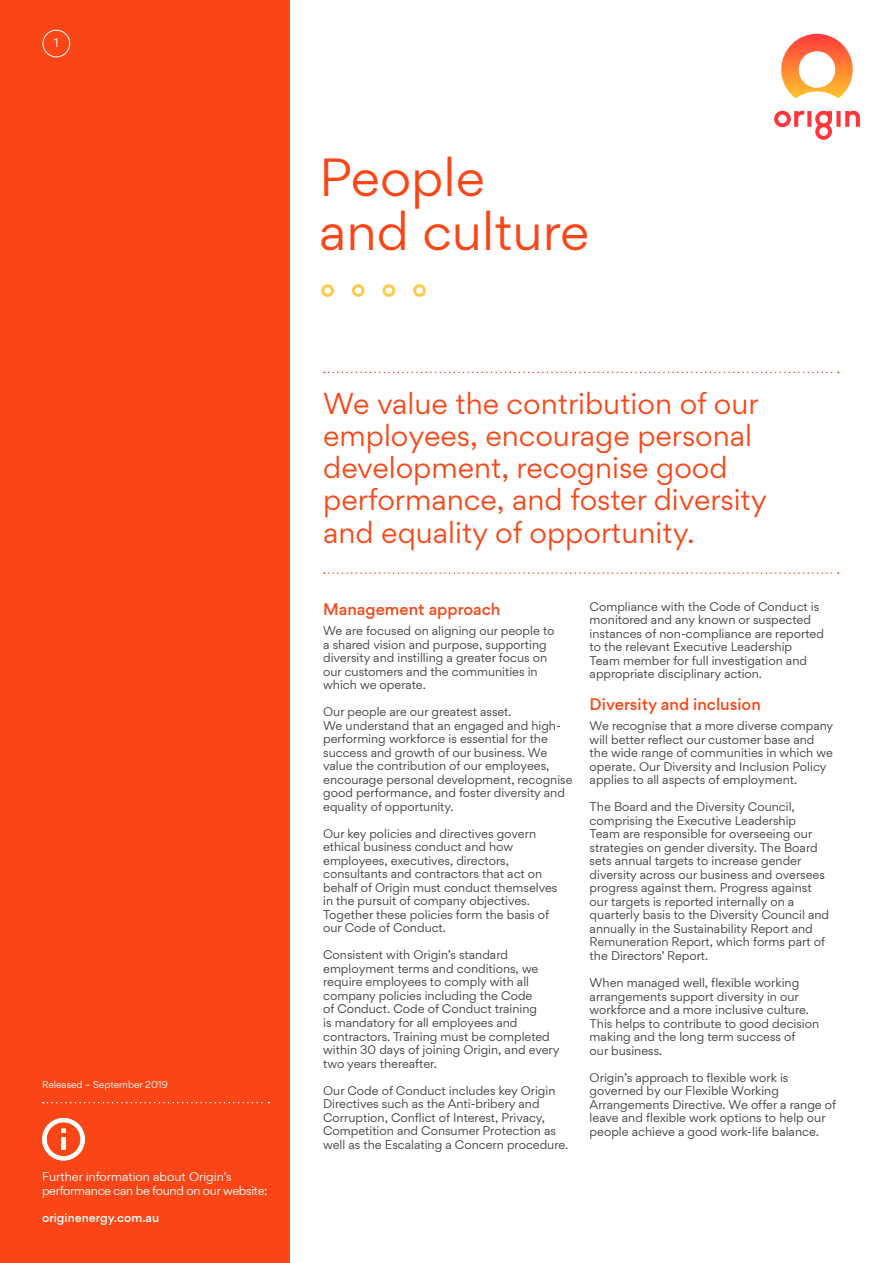
<style>
.page{position:relative;width:893px;height:1263px;background:#fff}
.page>*{position:absolute;margin:0;border:0;box-sizing:border-box;transform-origin:0 0}
.t1{font:48px/54px "Origin Gordita";color:#fa4616}
.t2{font:27px/32.2px "Origin Gordita";color:#fa4616}
.t3{font:500 15px "Origin Gordita";color:#fa4616}
.t4{font:11.25px/13.5px "Origin Gordita";color:#3c3c3c}
.t5{font:11.25px/13.5px "Origin Gordita";letter-spacing:-.03em;color:#fff}
.t6{font:500 11.25px "Origin Gordita";color:#fff}
.t7{font:9px "Origin Gordita";color:#fff}
</style>
<div class="page">
<div style="left:0;top:0;width:289px;height:1263px;background:#fa4616"></div>
<svg style="left:774px;top:111px;width:86px;height:29px"></svg>
<svg style="left:781px;top:34px;width:72px;height:64px"></svg>
<div style="left:43px;top:30px;width:27px;height:27px;border:1px solid #fff;border-radius:50%"></div>
<svg style="left:43px;top:1102px;width:226px;height:1px"></svg>
<svg style="left:42px;top:1118px;width:43px;height:42px"></svg>
<svg style="left:324px;top:372px;width:515px;height:1px"></svg>
<svg style="left:324px;top:572px;width:515px;height:2px"></svg>
<svg style="left:321px;top:284px;width:13px;height:13px"></svg>
<svg style="left:352px;top:284px;width:13px;height:13px"></svg>
<svg style="left:413px;top:284px;width:13px;height:13px"></svg>
<svg style="left:382px;top:284px;width:13px;height:13px"></svg>
<p class="t5" style="left:54px;top:36px;width:6px">1</p>
<h1 class="t1" style="left:319px;top:150px;width:272px">People<br>and culture</h1>
<p class="t7" style="left:42px;top:1078px;width:127px">Released – September 2019</p>
<p class="t5" style="left:42px;top:1170px;width:227px">Further information about Origin’s performance can be found on our website:</p>
<p class="t6" style="left:42px;top:1209px;width:119px">originenergy.com.au</p>
<h2 class="t2" style="left:323px;top:386px;width:445px">We value the contribution of our employees, encourage personal development, recognise good performance, and foster diversity and equality of opportunity.</h2>
<h3 class="t3" style="left:323px;top:597px;width:179px">Management approach</h3>
<p class="t4" style="left:323px;top:624px;width:233px">We are focused on aligning our people to a shared vision and purpose, supporting diversity and instilling a greater focus on our customers and the communities in which we operate.</p>
<p class="t4" style="left:323px;top:705px;width:251px">Our people are our greatest asset.<br>We understand that an engaged and high&shy;performing workforce is essential for the success and growth of our business. We value the contribution of our employees, encourage personal development, recognise good performance, and foster diversity and equality of opportunity.</p>
<p class="t4" style="left:323px;top:827px;width:236px">Our key policies and directives govern ethical business conduct and how employees, executives, directors, consultants and contractors that act on behalf of Origin must conduct themselves in the pursuit of company objectives.<br>Together these policies form the basis of our Code of Conduct.</p>
<p class="t4" style="left:323px;top:948px;width:238px">Consistent with Origin’s standard employment terms and conditions, we require employees to comply with all company policies including the Code<br>of Conduct. Code of Conduct training<br>is mandatory for all employees and contractors. Training must be completed within 30 days of joining Origin, and every two years thereafter.</p>
<p class="t4" style="left:323px;top:1083px;width:247px">Our Code of Conduct includes key Origin Directives such as the Anti-bribery and Corruption, Conflict of Interest, Privacy, Competition and Consumer Protection as well as the Escalating a Concern procedure.</p>
<p class="t4" style="left:590px;top:599px;width:236px">Compliance with the Code of Conduct is monitored and any known or suspected instances of non-compliance are reported to the relevant Executive Leadership Team member for full investigation and appropriate disciplinary action.</p>
<h3 class="t3" style="left:590px;top:692px;width:173px">Diversity and inclusion</h3>
<p class="t4" style="left:590px;top:719px;width:245px">We recognise that a more diverse company will better reflect our customer base and the wide range of communities in which we operate. Our Diversity and Inclusion Policy applies to all aspects of employment.</p>
<p class="t4" style="left:590px;top:800px;width:241px">The Board and the Diversity Council, comprising the Executive Leadership Team are responsible for overseeing our strategies on gender diversity. The Board sets annual targets to increase gender diversity across our business and oversees progress against them. Progress against our targets is reported internally on a quarterly basis to the Diversity Council and annually in the Sustainability Report and Remuneration Report, which forms part of the Directors’ Report.</p>
<p class="t4" style="left:590px;top:976px;width:231px">When managed well, flexible working arrangements support diversity in our workforce and a more inclusive culture.<br>This helps to contribute to good decision making and the long term success of<br>our business.</p>
<p class="t4" style="left:590px;top:1070px;width:248px">Origin’s approach to flexible work is governed by our Flexible Working Arrangements Directive. We offer a range of leave and flexible work options to help our people achieve a good work-life balance.</p>
</div>
